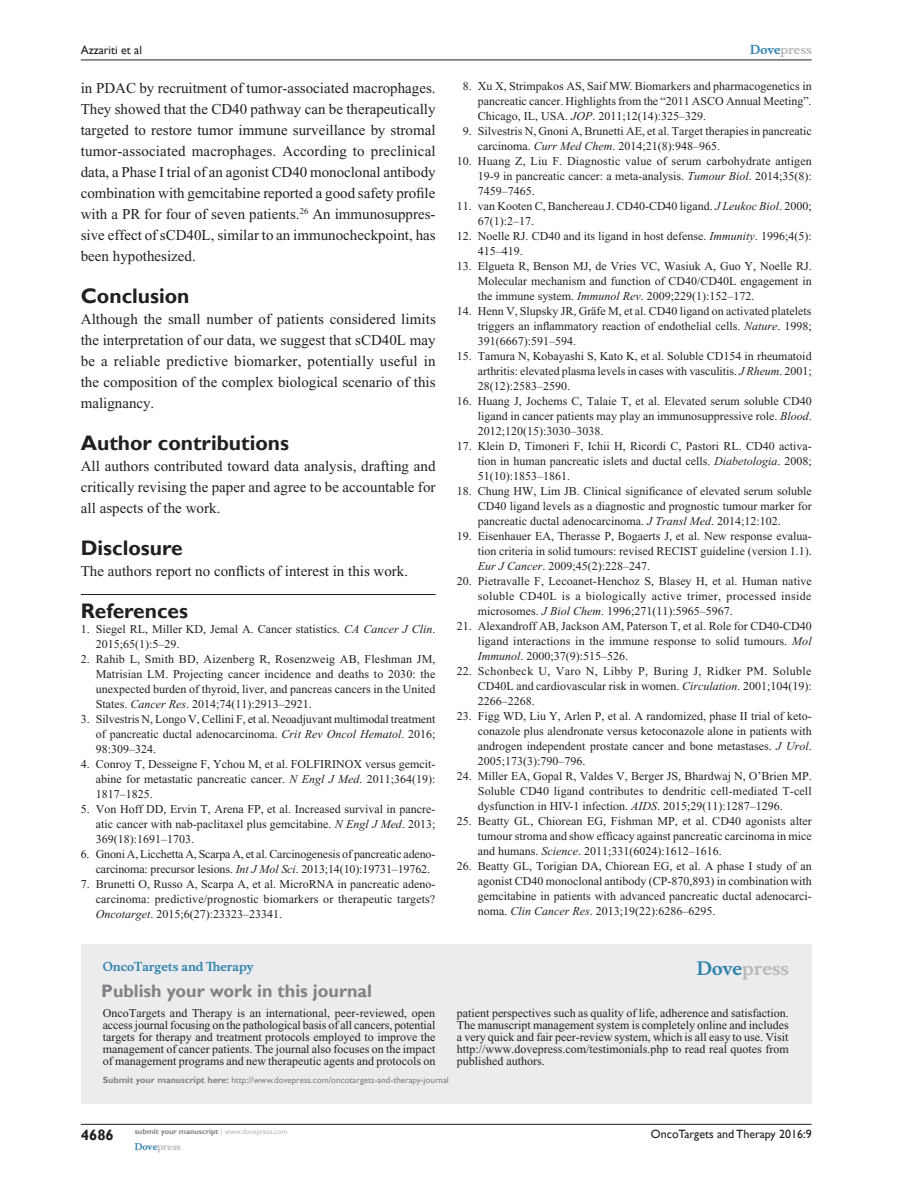
<style>
.page{position:relative;width:918px;height:1188px;background:#fff}
.page>*{position:absolute;margin:0;border:0;box-sizing:border-box;transform-origin:0 0}
.RefH{font:700 21px "Gill Sans";color:#231f20}
.PromBx-H1{font:700 18px "Gill Sans";color:#808285}
.PromBx-Brand{font:700 18px "Musee";color:#b8b9bc}
.Tx{font:15px/21px "Times New Roman";color:#231f20;text-align:justify}
.TxF{font:15px/21px "Times New Roman";color:#231f20;text-align:justify}
.t1{font:700 15px "Gill Sans";color:#231f20}
.RefNL2{font:12px/15px "Times New Roman";color:#231f20;text-align:justify}
.RefNL1{font:12px/15px "Times New Roman";color:#231f20;text-align:justify}
.PromBx-Tx{font:12px/12px "Times New Roman";color:#231f20;text-align:justify}
.t2{font:12px "Gill Sans";color:#231f20}
.PromBx-JrnlName{font:700 12px "Musee";color:#3485ae}
.t3{font:700 12px "Musee";color:#b8b9bc}
.PromBx-SubmitMssWebA{font:9px "Gill Sans";color:#808285}
.t4{font:700 9px "Musee";color:#b8b9bc}
.t5{font:700 7.5px "Gill Sans";color:#808285}
.s1{font-style:italic}
.s2{color:#3485ae}
.s3{font-weight:700}
.s4{font-weight:400;color:#b8b9bc}
</style>
<div class="page">
<div style="left:81px;top:944px;width:731px;height:159px;background:#ececee"></div>
<hr style="left:81px;top:1124px;width:731px;height:1px;background:#231f20">
<hr style="left:81px;top:60px;width:731px;height:1px;background:#231f20">
<hr style="left:81px;top:594px;width:355px;height:1px;background:#231f20">
<p class="t2" style="left:81px;top:43px;width:63px">Azzariti et al</p>
<p class="Tx" style="left:81px;top:77px;width:356px">in PDAC by recruitment of tumor-associated macrophages.<br>They showed that the CD40 pathway can be therapeutically targeted to restore tumor immune surveillance by stromal tumor-associated macrophages. According to preclinical data, a Phase I trial of an agonist CD40 monoclonal antibody combination with gemcitabine reported a good safety profile with a PR for four of seven patients.<sup>26</sup> An immunosuppres&shy;sive effect of sCD40L, similar to an immunocheckpoint, has been hypothesized.</p>
<h1 class="RefH" style="left:81px;top:283px;width:110px">Conclusion</h1>
<p class="TxF" style="left:81px;top:308px;width:357px">Although the small number of patients considered limits the interpretation of our data, we suggest that sCD40L may be a reliable predictive biomarker, potentially useful in the composition of the complex biological scenario of this malignancy.</p>
<h1 class="RefH" style="left:81px;top:430px;width:210px">Author contributions</h1>
<p class="TxF" style="left:81px;top:455px;width:356px">All authors contributed toward data analysis, drafting and critically revising the paper and agree to be accountable for all aspects of the work.</p>
<h1 class="RefH" style="left:81px;top:535px;width:103px">Disclosure</h1>
<p class="TxF" style="left:81px;top:560px;width:329px">The authors report no conflicts of interest in this work.</p>
<p class="RefH" style="left:81px;top:598px;width:109px">References</p>
<p class="RefNL1" style="left:96px;top:621px;width:341px;text-indent:-15px">1. Siegel RL, Miller KD, Jemal A. Cancer statistics. <span class="s1">CA Cancer J Clin</span>.<br>2015;65(1):5–29.</p>
<p class="RefNL1" style="left:96px;top:651px;width:341px;text-indent:-15px">2. Rahib L, Smith BD, Aizenberg R, Rosenzweig AB, Fleshman JM, Matrisian LM. Projecting cancer incidence and deaths to 2030: the unexpected burden of thyroid, liver, and pancreas cancers in the United States. <span class="s1">Cancer Res</span>. 2014;74(11):2913–2921.</p>
<p class="RefNL1" style="left:96px;top:711px;width:341px;text-indent:-15px">3. Silvestris N, Longo V, Cellini F, et al. Neoadjuvant multimodal treatment of pancreatic ductal adenocarcinoma. <span class="s1">Crit Rev Oncol Hematol</span>. 2016; 98:309–324.</p>
<p class="RefNL1" style="left:96px;top:756px;width:341px;text-indent:-15px">4. Conroy T, Desseigne F, Ychou M, et al. FOLFIRINOX versus gemcit&shy;abine for metastatic pancreatic cancer. <span class="s1">N Engl J Med</span>. 2011;364(19):<br>1817–1825.</p>
<p class="RefNL1" style="left:96px;top:801px;width:341px;text-indent:-15px">5. Von Hoff DD, Ervin T, Arena FP, et al. Increased survival in pancre&shy;atic cancer with nab-paclitaxel plus gemcitabine. <span class="s1">N Engl J Med</span>. 2013; 369(18):1691–1703.</p>
<p class="RefNL1" style="left:96px;top:846px;width:341px;text-indent:-15px">6. Gnoni A, Licchetta A, Scarpa A, et al. Carcinogenesis of pancreatic adeno&shy;carcinoma: precursor lesions. <span class="s1">Int J Mol Sci</span>. 2013;14(10):19731–19762.</p>
<p class="RefNL1" style="left:96px;top:876px;width:341px;text-indent:-15px">7. Brunetti O, Russo A, Scarpa A, et al. MicroRNA in pancreatic adeno&shy;carcinoma: predictive/prognostic biomarkers or therapeutic targets?<br><span class="s1">Oncotarget</span>. 2015;6(27):23323–23341.</p>
<p class="PromBx-JrnlName" style="left:103px;top:959px;width:152px">OncoTargets and Therapy</p>
<p class="PromBx-H1" style="left:101px;top:980px;width:272px">Publish your work in this journal</p>
<p class="t3" style="left:750px;top:43px;width:63px"><span class="s2">Dove</span>press</p>
<p class="RefNL2" style="left:478px;top:79px;width:335px;text-indent:-15px">8. Xu X, Strimpakos AS, Saif MW. Biomarkers and pharmacogenetics in pancreatic cancer. Highlights from the “2011 ASCO Annual Meeting”.<br>Chicago, IL, USA. <span class="s1">JOP</span>. 2011;12(14):325–329.</p>
<p class="RefNL2" style="left:478px;top:124px;width:335px;text-indent:-15px">9. Silvestris N, Gnoni A, Brunetti AE, et al. Target therapies in pancreatic carcinoma. <span class="s1">Curr Med Chem</span>. 2014;21(8):948–965.</p>
<p class="RefNL2" style="left:478px;top:154px;width:335px;text-indent:-21px">10. Huang Z, Liu F. Diagnostic value of serum carbohydrate antigen 19-9 in pancreatic cancer: a meta-analysis. <span class="s1">Tumour Biol</span>. 2014;35(8):<br>7459–7465.</p>
<p class="RefNL2" style="left:478px;top:199px;width:335px;text-indent:-21px">11. van Kooten C, Banchereau J. CD40-CD40 ligand. <span class="s1">J Leukoc Biol</span>. 2000;<br>67(1):2–17.</p>
<p class="RefNL2" style="left:478px;top:229px;width:335px;text-indent:-21px">12. Noelle RJ. CD40 and its ligand in host defense. <span class="s1">Immunity</span>. 1996;4(5):<br>415–419.</p>
<p class="RefNL2" style="left:478px;top:259px;width:335px;text-indent:-21px">13. Elgueta R, Benson MJ, de Vries VC, Wasiuk A, Guo Y, Noelle RJ.<br>Molecular mechanism and function of CD40/CD40L engagement in the immune system. <span class="s1">Immunol Rev</span>. 2009;229(1):152–172.</p>
<p class="RefNL2" style="left:478px;top:304px;width:335px;text-indent:-21px">14. Henn V, Slupsky JR, Gräfe M, et al. CD40 ligand on activated platelets triggers an inflammatory reaction of endothelial cells. <span class="s1">Nature</span>. 1998; 391(6667):591–594.</p>
<p class="RefNL2" style="left:478px;top:349px;width:335px;text-indent:-21px">15. Tamura N, Kobayashi S, Kato K, et al. Soluble CD154 in rheumatoid arthritis: elevated plasma levels in cases with vasculitis. <span class="s1">J Rheum</span>. 2001; 28(12):2583–2590.</p>
<p class="RefNL2" style="left:478px;top:394px;width:335px;text-indent:-21px">16. Huang J, Jochems C, Talaie T, et al. Elevated serum soluble CD40 ligand in cancer patients may play an immunosuppressive role. <span class="s1">Blood</span>.<br>2012;120(15):3030–3038.</p>
<p class="RefNL2" style="left:478px;top:439px;width:335px;text-indent:-21px">17. Klein D, Timoneri F, Ichii H, Ricordi C, Pastori RL. CD40 activa&shy;tion in human pancreatic islets and ductal cells. <span class="s1">Diabetologia</span>. 2008; 51(10):1853–1861.</p>
<p class="RefNL2" style="left:478px;top:484px;width:335px;text-indent:-21px">18. Chung HW, Lim JB. Clinical significance of elevated serum soluble CD40 ligand levels as a diagnostic and prognostic tumour marker for pancreatic ductal adenocarcinoma. <span class="s1">J Transl Med</span>. 2014;12:102.</p>
<p class="RefNL2" style="left:478px;top:529px;width:335px;text-indent:-21px">19. Eisenhauer EA, Therasse P, Bogaerts J, et al. New response evalua&shy;tion criteria in solid tumours: revised RECIST guideline (version 1.1).<br><span class="s1">Eur J Cancer</span>. 2009;45(2):228–247.</p>
<p class="RefNL2" style="left:478px;top:574px;width:335px;text-indent:-21px">20. Pietravalle F, Lecoanet-Henchoz S, Blasey H, et al. Human native soluble CD40L is a biologically active trimer, processed inside microsomes. <span class="s1">J Biol Chem</span>. 1996;271(11):5965–5967.</p>
<p class="RefNL2" style="left:478px;top:619px;width:335px;text-indent:-21px">21. Alexandroff AB, Jackson AM, Paterson T, et al. Role for CD40-CD40 ligand interactions in the immune response to solid tumours. <span class="s1">Mol Immunol</span>. 2000;37(9):515–526.</p>
<p class="RefNL2" style="left:478px;top:664px;width:335px;text-indent:-21px">22. Schonbeck U, Varo N, Libby P, Buring J, Ridker PM. Soluble CD40L and cardiovascular risk in women. <span class="s1">Circulation</span>. 2001;104(19):<br>2266–2268.</p>
<p class="RefNL2" style="left:478px;top:709px;width:335px;text-indent:-21px">23. Figg WD, Liu Y, Arlen P, et al. A randomized, phase II trial of keto&shy;conazole plus alendronate versus ketoconazole alone in patients with androgen independent prostate cancer and bone metastases. <span class="s1">J Urol</span>.<br>2005;173(3):790–796.</p>
<p class="RefNL2" style="left:478px;top:769px;width:335px;text-indent:-21px">24. Miller EA, Gopal R, Valdes V, Berger JS, Bhardwaj N, O’Brien MP.<br>Soluble CD40 ligand contributes to dendritic cell-mediated T-cell dysfunction in HIV-1 infection. <span class="s1">AIDS</span>. 2015;29(11):1287–1296.</p>
<p class="RefNL2" style="left:478px;top:814px;width:336px;text-indent:-21px">25. Beatty GL, Chiorean EG, Fishman MP, et al. CD40 agonists alter tumour stroma and show efficacy against pancreatic carcinoma in mice and humans. <span class="s1">Science</span>. 2011;331(6024):1612–1616.</p>
<p class="RefNL2" style="left:478px;top:859px;width:336px;text-indent:-21px">26. Beatty GL, Torigian DA, Chiorean EG, et al. A phase I study of an agonist CD40 monoclonal antibody (CP-870,893) in combination with gemcitabine in patients with advanced pancreatic ductal adenocarci&shy;noma. <span class="s1">Clin Cancer Res</span>. 2013;19(22):6286–6295.</p>
<p class="PromBx-Brand" style="left:697px;top:958px;width:94px"><span class="s2">Dove</span>press</p>
<p class="PromBx-Tx" style="left:103px;top:1007px;width:334px">OncoTargets and Therapy is an international, peer-reviewed, open access journal focusing on the pathological basis of all cancers, potential targets for therapy and treatment protocols employed to improve the management of cancer patients. The journal also focuses on the impact of management programs and new therapeutic agents and protocols on</p>
<p class="PromBx-Tx" style="left:457px;top:1007px;width:333px">patient perspectives such as quality of life, adherence and satisfaction.<br>The manuscript management system is completely online and includes a very quick and fair peer-review system, which is all easy to use. Visit http://www.dovepress.com/testimonials.php to read real quotes from published authors.</p>
<p class="PromBx-SubmitMssWebA" style="left:103px;top:1075px;width:348px"><span class="s3">Submit your manuscript here:</span> http://www.dovepress.com/oncotargets-and-therapy-journal</p>
<p class="t1" style="left:81px;top:1126px;width:35px">4686</p>
<p class="t5" style="left:135px;top:1127px;width:154px">submit your manuscript <span class="s4">| www.dovepress.com</span></p>
<p class="t4" style="left:135px;top:1141px;width:48px"><span class="s2">Dove</span>press</p>
<p class="t2" style="left:651px;top:1127px;width:162px">OncoTargets and Therapy 2016:9</p>
</div>
